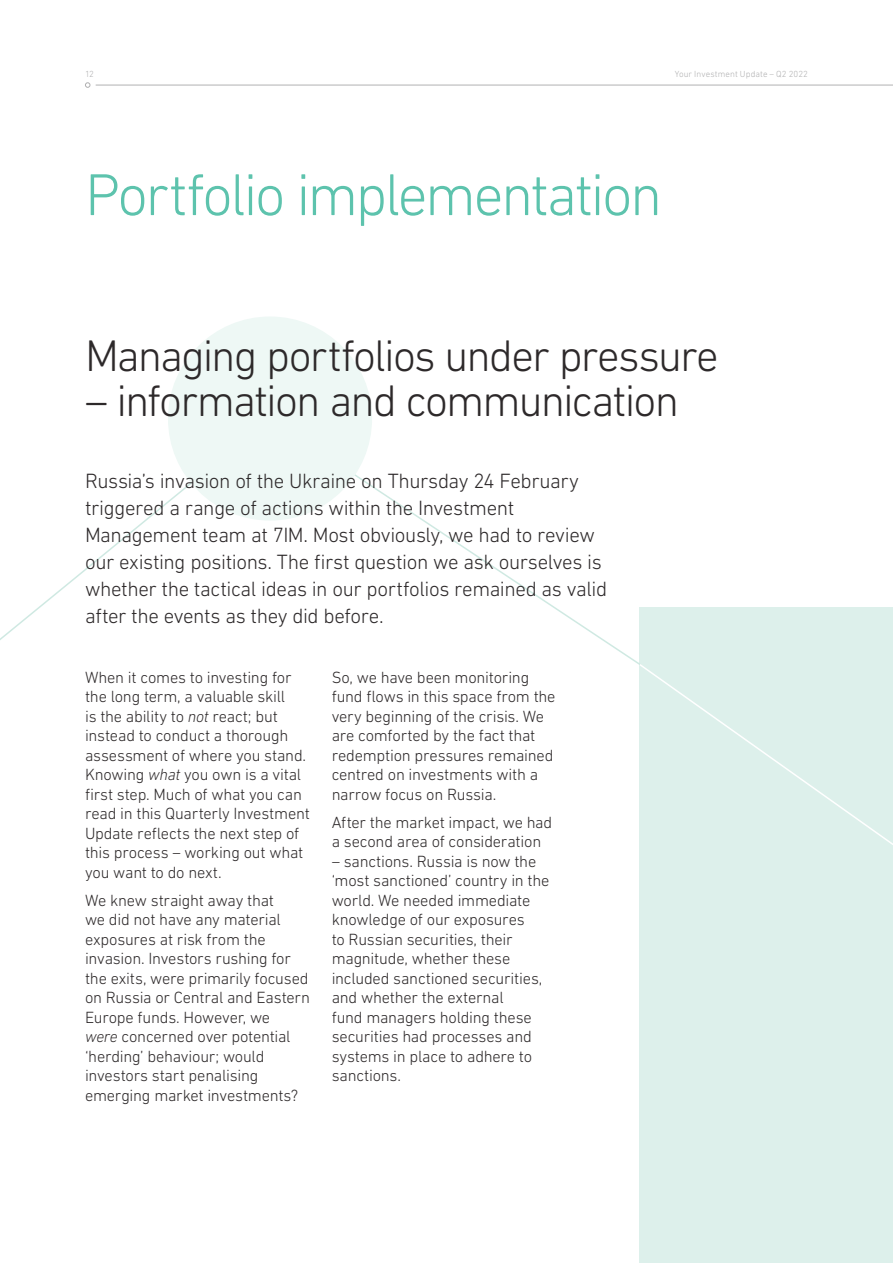
<style>
.page{position:relative;width:893px;height:1263px;background:#fff}
.page>*{position:absolute;margin:0;border:0;box-sizing:border-box;transform-origin:0 0}
.Content_Title_Light{font:300 60px "DIN Next LT Pro";letter-spacing:-.045em;color:#5dc3ad}
.Content_Article_Head{font:300 45px "DIN Next LT Pro";letter-spacing:-.04em;color:#2d292a}
.Content_Standfirst_L{font:300 21px/27px "DIN Next LT Pro";letter-spacing:-.02em;color:#2d292a}
.Content_Body_Light_1{font:300 16.5px/19.5px "DIN Next LT Pro";letter-spacing:-.015em;color:#2d292a}
.t1{font:300 9px "DIN Next LT Pro";letter-spacing:.005em;color:#b1b1b2}
.s1{font-style:italic}
</style>
<div class="page">
<div style="left:640px;top:608px;width:253px;height:655px;background:#ddf0eb"></div>
<svg style="left:0;top:474px;width:642px;height:190px"></svg>
<div style="left:168px;top:316px;width:204px;height:205px;background:#eef8f5;border-radius:50%"></div>
<svg style="left:638px;top:662px;width:255px;height:421px"></svg>
<svg style="left:85px;top:82px;width:5px;height:6px"></svg>
<hr style="left:96px;top:85px;width:797px;height:1px;background:#b1b1b2">
<p class="t1" style="left:85px;top:68px;width:11px">12</p>
<p class="t1" style="left:675px;top:68px;width:135px">Your Investment Update – Q2 2022</p>
<p class="Content_Title_Light" style="left:85px;top:160px;width:579px">Portfolio implementation</p>
<p class="Content_Article_Head" style="left:85px;top:329px;width:635px">Managing portfolios under pressure</p>
<p class="Content_Article_Head" style="left:85px;top:374px;width:595px">– information and communication</p>
<p class="Content_Standfirst_L" style="left:85px;top:467px;width:524px">Russia’s invasion of the Ukraine on Thursday 24 February triggered a range of actions within the Investment Management team at 7IM. Most obviously, we had to review our existing positions. The first question we ask ourselves is whether the tactical ideas in our portfolios remained as valid after the events as they did before.</p>
<p class="Content_Body_Light_1" style="left:85px;top:667px;width:226px">When it comes to investing for the long term, a valuable skill<br>is the ability to <span class="s1">not</span> react; but instead to conduct a thorough assessment of where you stand.<br>Knowing <span class="s1">what</span> you own is a vital first step. Much of what you can read in this Quarterly Investment<br>Update reflects the next step of this process – working out what you want to do next.</p>
<p class="Content_Body_Light_1" style="left:85px;top:890px;width:226px">We knew straight away that<br>we did not have any material exposures at risk from the invasion. Investors rushing for the exits, were primarily focused on Russia or Central and Eastern<br>Europe funds. However, we<br><span class="s1">were</span> concerned over potential ‘herding’ behaviour; would investors start penalising emerging market investments?</p>
<p class="Content_Body_Light_1" style="left:332px;top:667px;width:225px">So, we have been monitoring fund flows in this space from the very beginning of the crisis. We are comforted by the fact that redemption pressures remained centred on investments with a narrow focus on Russia.</p>
<p class="Content_Body_Light_1" style="left:332px;top:812px;width:222px">After the market impact, we had a second area of consideration</p>
<p class="Content_Body_Light_1" style="left:332px;top:851px;width:219px">– sanctions. Russia is now the ‘most sanctioned’ country in the world. We needed immediate knowledge of our exposures<br>to Russian securities, their magnitude, whether these included sanctioned securities, and whether the external<br>fund managers holding these securities had processes and systems in place to adhere to sanctions.</p>
</div>
